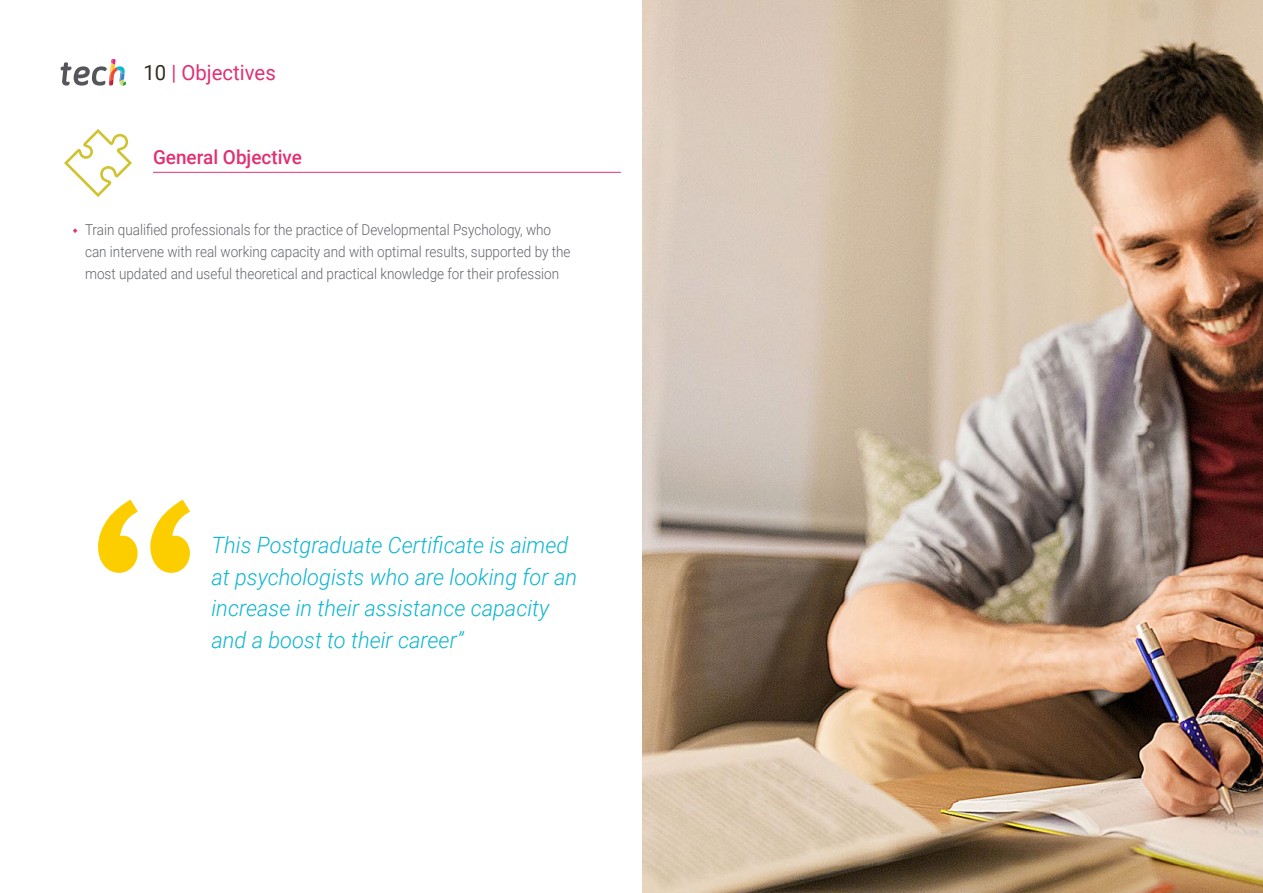
<style>
.page{position:relative;width:1263px;height:893px;background:#fff}
.page>*{position:absolute;margin:0;border:0;box-sizing:border-box;transform-origin:0 0}
.t1{font:italic 300 22.5px/31.5px "Roboto";color:#0fb6cf}
.t2{font:21px "Roboto";color:#df3174}
.t3{font:500 19.5px "Roboto";color:#df3174}
.t4{font:300 15px/21.8px "Roboto";color:#61646a;scale:.9 1}
.s1{color:#312e20}
</style>
<div class="page">
<hr style="left:153px;top:172px;width:468px;height:1px;background:#df3174">
<svg style="left:64px;top:129px;width:68px;height:68px"></svg>
<img style="left:642px;top:0;width:621px;height:893px">
<svg style="left:98px;top:500px;width:92px;height:73px"></svg>
<svg style="left:61px;top:59px;width:65px;height:27px"></svg>
<h2 class="t2" style="left:144px;top:57px;width:134px"><span class="s1">10</span> | Objectives</h2>
<h3 class="t3" style="left:153px;top:143px;width:150px">General Objective</h3>
<p class="t4" style="left:85px;top:219px;width:541px">Train qualified professionals for the practice of Developmental Psychology, who can intervene with real working capacity and with optimal results, supported by the most updated and useful theoretical and practical knowledge for their profession</p>
<h1 class="t1" style="left:211px;top:529px;width:367px">This Postgraduate Certificate is aimed at psychologists who are looking for an increase in their assistance capacity and a boost to their career”</h1>
</div>
